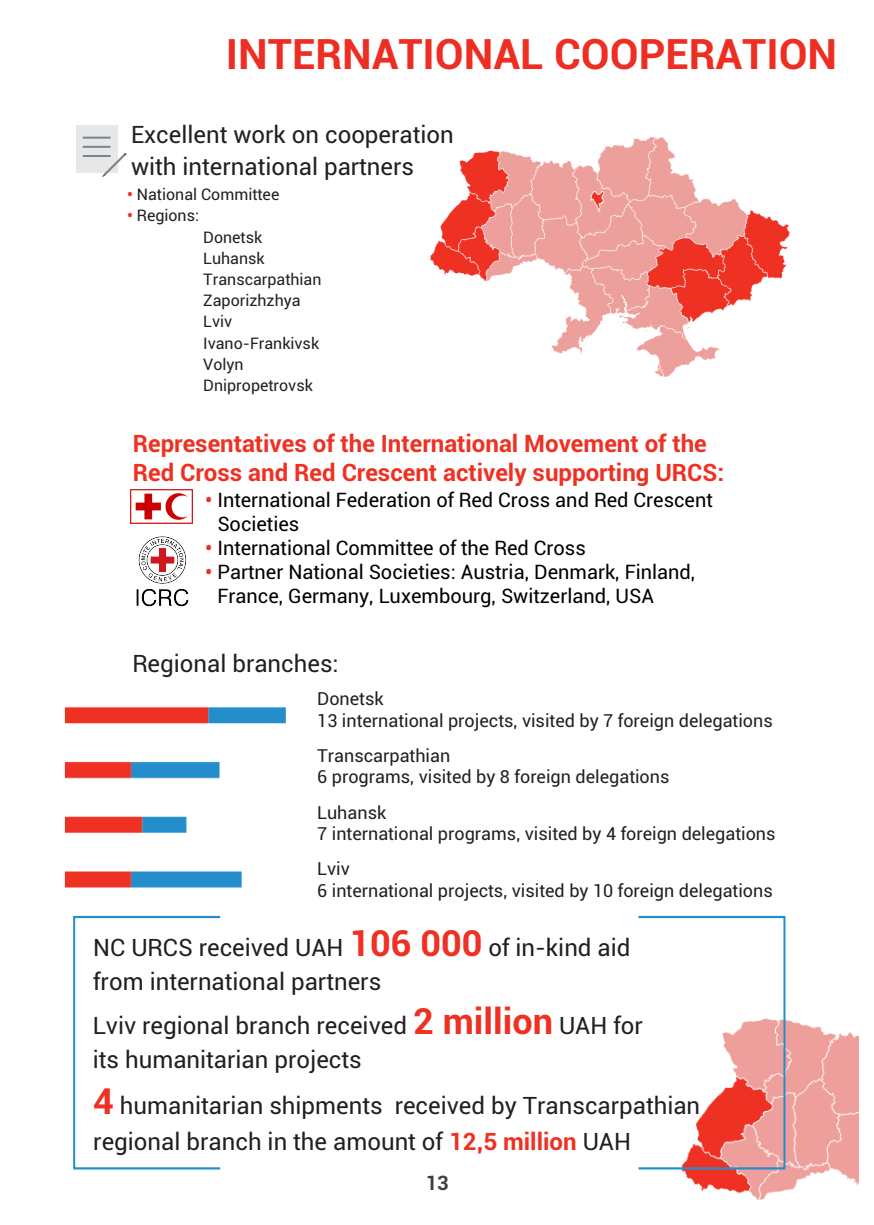
<style>
.page{position:relative;width:874px;height:1225px;background:#fff}
.page>*{position:absolute;margin:0;border:0;box-sizing:border-box;transform-origin:0 0}
.t1{font:700 42px "Roboto";color:#ee2e22}
.t2{font:24px/34.2px "Roboto";color:#231f20}
.t3{font:700 24px/28.8px "Roboto";color:#ee3123}
.t4{font:20px/24px "Roboto";color:#000}
.t5{font:700 20px "Roboto";color:#404040}
.t6{font:18px/21.6px "Roboto";color:#231f20}
.t7{font:16px/21.2px "Roboto";color:#231f20}
.s1{font-weight:700;color:#ee3123}
.s2{font-weight:700;font-size:36px;color:#ee3123}
</style>
<div class="page">
<img style="left:430px;top:138px;width:359px;height:239px">
<img style="left:662px;top:1001px;width:196px;height:200px">
<img style="left:64px;top:706px;width:222px;height:182px">
<div style="left:73px;top:916px;width:148px;height:253px;border:2px solid #248ecd"></div>
<div style="left:637px;top:916px;width:148px;height:253px;border:2px solid #248ecd"></div>
<div style="left:76px;top:125px;width:41px;height:47px;background:#e6e7e9"></div>
<hr style="left:83px;top:137px;width:27px;height:2px;background:#808285">
<hr style="left:83px;top:146px;width:27px;height:2px;background:#808285">
<hr style="left:83px;top:155px;width:27px;height:2px;background:#808285">
<svg style="left:102px;top:153px;width:24px;height:25px"></svg>
<img style="left:130px;top:489px;width:63px;height:35px">
<img style="left:136px;top:536px;width:53px;height:70px">
<h1 class="t1" style="left:226px;top:25px;width:612px">INTERNATIONAL COOPERATION</h1>
<p class="t2" style="left:131px;top:118px;width:324px;line-height:31.8px">Excellent work on cooperation with international partners</p>
<p class="t7" style="left:127px;top:183px;width:154px"><span class="s1">•</span> National Committee</p>
<p class="t7" style="left:127px;top:204px;width:73px"><span class="s1">•</span> Regions:</p>
<p class="t7" style="left:203px;top:226px;width:120px">Donetsk<br>Luhansk<br>Transcarpathian<br>Zaporizhzhya<br>Lviv<br>Ivano-Frankivsk<br>Volyn<br>Dnipropetrovsk</p>
<p class="t3" style="left:133px;top:428px;width:592px">Representatives of the International Movement of the<br>Red Cross and Red Crescent actively supporting URCS:</p>
<p class="t4" style="left:217px;top:487px;width:496px;text-indent:-12px"><span class="s1">•</span> International Federation of Red Cross and Red Crescent<br>Societies</p>
<p class="t4" style="left:205px;top:535px;width:382px"><span class="s1">•</span> International Committee of the Red Cross</p>
<p class="t4" style="left:217px;top:559px;width:479px;text-indent:-12px"><span class="s1">•</span> Partner National Societies: Austria, Denmark, Finland,<br>France, Germany, Luxembourg, Switzerland, USA</p>
<p class="t2" style="left:132px;top:646px;width:208px">Regional branches:</p>
<p class="t6" style="left:317px;top:687px;width:457px">Donetsk<br>13 international projects, visited by 7 foreign delegations</p>
<p class="t6" style="left:317px;top:744px;width:353px">Transcarpathian<br>6 programs, visited by 8 foreign delegations</p>
<p class="t6" style="left:317px;top:800px;width:459px">Luhansk<br>7 international programs, visited by 4 foreign delegations</p>
<p class="t6" style="left:317px;top:857px;width:457px">Lviv<br>6 international projects, visited by 10 foreign delegations</p>
<p class="t2" style="left:93px;top:929px;width:538px">NC URCS received UAH <span class="s2">106 000</span> of in-kind aid from international partners</p>
<p class="t2" style="left:93px;top:1007px;width:551px">Lviv regional branch received <span class="s2">2 million</span> UAH for its humanitarian projects</p>
<p class="t2" style="left:93px;top:1086px;width:608px;line-height:36px"><span class="s2">4</span> humanitarian shipments received by Transcarpathian regional branch in the amount of <span class="s1">12,5 million</span> UAH</p>
<p class="t5" style="left:425px;top:1169px;width:24px">13</p>
</div>
